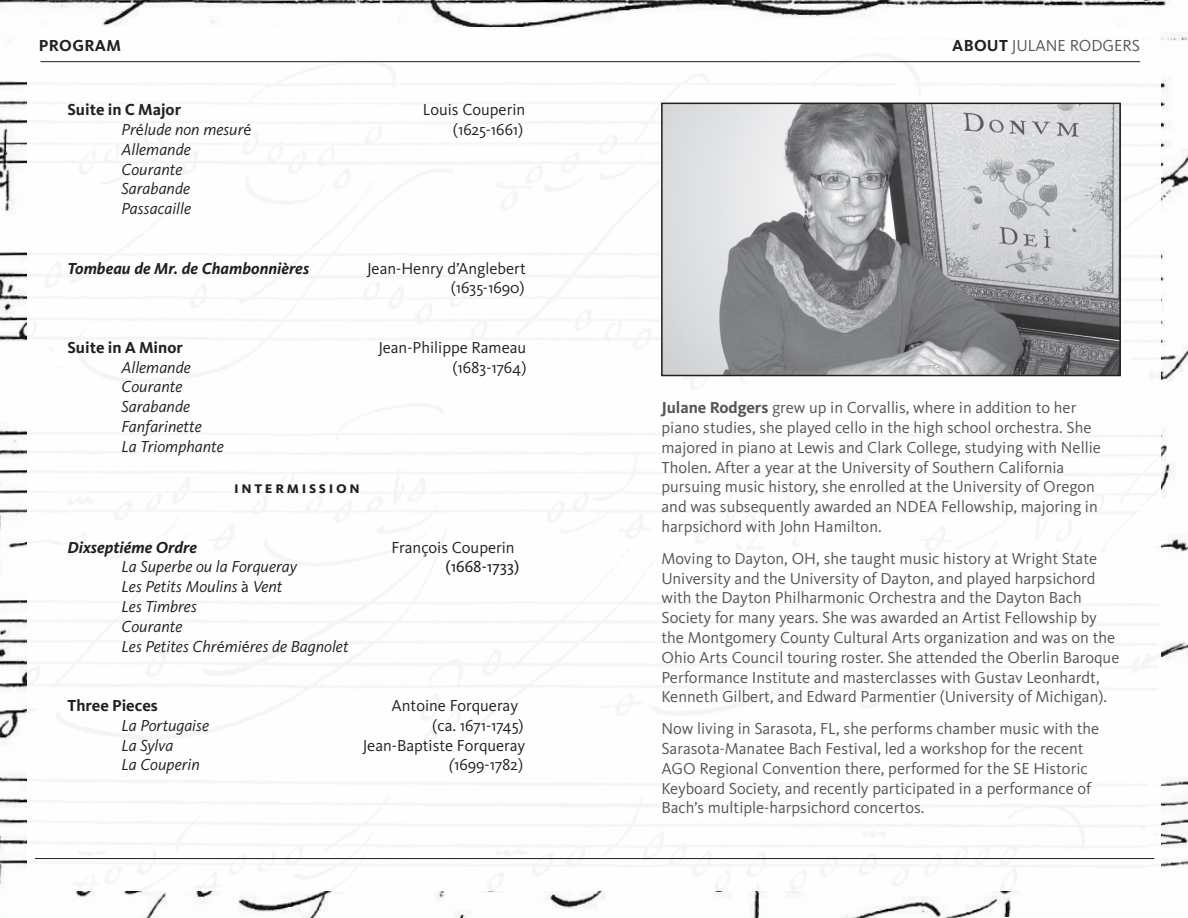
<style>
.page{position:relative;width:1188px;height:918px;background:#fff}
.page>*{position:absolute;margin:0;border:0;box-sizing:border-box;transform-origin:0 0}
.No_Spacing{font:16.5px/19.8px "Kievit Pro";color:#555}
.No_Spacing-2{font:italic 16.5px "Kievit Pro";color:#231f20}
.No_Spacing-3{font:16.5px "Kievit Pro";color:#231f20}
.No_Spacing-4{font:700 16.5px "Kievit Pro";letter-spacing:.005em;color:#231f20}
.No_Spacing-5{font:italic 700 16.5px "Kievit Pro";color:#231f20}
.No_Spacing-6{font:700 16.5px "Kievit Pro";letter-spacing:.16em;color:#231f20}
.No_Spacing-7{font:16.5px "Kievit Pro";color:#231f20}
.s1{font-weight:700;color:#231f20}
.s2{font-style:normal}
.s3{font-style:italic}
.s4{font-weight:700}
</style>
<div class="page">
<img style="left:0;top:0;width:1188px;height:918px">
<div style="left:27px;top:27px;width:1134px;height:864px;background:#fff"></div>
<hr style="left:40px;top:61px;width:1100px;height:1px;background:#231f20">
<hr style="left:35px;top:858px;width:1119px;height:1px;background:#231f20">
<img style="left:664px;top:106px;width:454px;height:267px">
<div style="left:661px;top:103px;width:460px;height:273px;border:2px solid #231f20"></div>
<p class="No_Spacing-4" style="left:39px;top:36px;width:84px">PROGRAM</p>
<p class="No_Spacing" style="left:952px;top:36px;width:189px"><span class="s1">ABOUT</span> JULANE RODGERS</p>
<p class="No_Spacing-4" style="left:68px;top:100px;width:115px">Suite in C Major</p>
<p class="No_Spacing-3" style="left:423px;top:100px;width:104px">Louis Couperin</p>
<p class="No_Spacing-2" style="left:122px;top:120px;width:132px">Pr<span class="s2">é</span>lude non mesur<span class="s2">é</span></p>
<p class="No_Spacing-3" style="left:453px;top:120px;width:72px">(1625-1661)</p>
<p class="No_Spacing-2" style="left:122px;top:139px;width:71px">Allemande</p>
<p class="No_Spacing-2" style="left:122px;top:159px;width:62px">Courante</p>
<p class="No_Spacing-2" style="left:122px;top:179px;width:70px">Sarabande</p>
<p class="No_Spacing-2" style="left:122px;top:199px;width:71px">Passacaille</p>
<p class="No_Spacing-5" style="left:68px;top:258px;width:243px">Tombeau de Mr. de Chambonnières</p>
<p class="No_Spacing-3" style="left:367px;top:258px;width:160px">Jean-Henry d’Anglebert</p>
<p class="No_Spacing-3" style="left:451px;top:278px;width:75px">(1635-1690)</p>
<p class="No_Spacing-4" style="left:68px;top:337px;width:117px">Suite in A Minor</p>
<p class="No_Spacing-3" style="left:378px;top:337px;width:149px">Jean-Philippe Rameau</p>
<p class="No_Spacing-2" style="left:122px;top:357px;width:71px">Allemande</p>
<p class="No_Spacing-3" style="left:452px;top:357px;width:76px">(1683-1764)</p>
<p class="No_Spacing-2" style="left:122px;top:377px;width:62px">Courante</p>
<p class="No_Spacing-2" style="left:122px;top:397px;width:70px">Sarabande</p>
<p class="No_Spacing-2" style="left:122px;top:417px;width:82px">Fanfarinette</p>
<p class="No_Spacing-2" style="left:122px;top:436px;width:104px">La Triomphante</p>
<p class="No_Spacing-6" style="left:234px;top:478px;width:127px">intermission</p>
<p class="No_Spacing-5" style="left:68px;top:537px;width:131px">Dixseptiéme Ordre</p>
<p class="No_Spacing-3" style="left:392px;top:537px;width:125px">François Couperin</p>
<p class="No_Spacing-2" style="left:122px;top:557px;width:177px">La Superbe ou la Forqueray</p>
<p class="No_Spacing-7" style="left:446px;top:557px;width:75px">(1668-1733)</p>
<p class="No_Spacing-2" style="left:122px;top:577px;width:162px">Les Petits Moulins <span class="s2">à</span> Vent</p>
<p class="No_Spacing-2" style="left:122px;top:597px;width:77px">Les Timbres</p>
<p class="No_Spacing-2" style="left:122px;top:616px;width:62px">Courante</p>
<p class="No_Spacing-2" style="left:122px;top:636px;width:229px">Les Petites Chr<span class="s2">é</span>mi<span class="s2">é</span>res de Bagnolet</p>
<p class="No_Spacing-4" style="left:68px;top:696px;width:92px">Three Pieces</p>
<p class="No_Spacing-3" style="left:392px;top:696px;width:128px">Antoine Forqueray</p>
<p class="No_Spacing-2" style="left:122px;top:715px;width:89px">La Portugaise</p>
<p class="No_Spacing-3" style="left:432px;top:715px;width:93px">(ca. 1671-1745)</p>
<p class="No_Spacing-2" style="left:122px;top:735px;width:53px">La Sylva</p>
<p class="No_Spacing-3" style="left:363px;top:735px;width:164px">Jean-Baptiste Forqueray</p>
<p class="No_Spacing-2" style="left:122px;top:755px;width:80px">La Couperin</p>
<p class="No_Spacing-3" style="left:449px;top:755px;width:76px"><span class="s3">(</span>1699-1782)</p>
<p class="No_Spacing" style="left:662px;top:398px;width:441px"><span class="s4">Julane Rodgers</span> grew up in Corvallis, where in addition to her piano studies, she played cello in the high school orchestra. She majored in piano at Lewis and Clark College, studying with Nellie Tholen. After a year at the University of Southern California pursuing music history, she enrolled at the University of Oregon and was subsequently awarded an NDEA Fellowship, majoring in harpsichord with John Hamilton.</p>
<p class="No_Spacing" style="left:662px;top:548px;width:459px">Moving to Dayton, OH, she taught music history at Wright State University and the University of Dayton, and played harpsichord with the Dayton Philharmonic Orchestra and the Dayton Bach Society for many years. She was awarded an Artist Fellowship by the Montgomery County Cultural Arts organization and was on the Ohio Arts Council touring roster. She attended the Oberlin Baroque Performance Institute and masterclasses with Gustav Leonhardt, Kenneth Gilbert, and Edward Parmentier (University of Michigan).</p>
<p class="No_Spacing" style="left:662px;top:719px;width:439px">Now living in Sarasota, FL, she performs chamber music with the Sarasota-Manatee Bach Festival, led a workshop for the recent AGO Regional Convention there, performed for the SE Historic Keyboard Society, and recently participated in a performance of Bach’s multiple-harpsichord concertos.</p>
</div>
